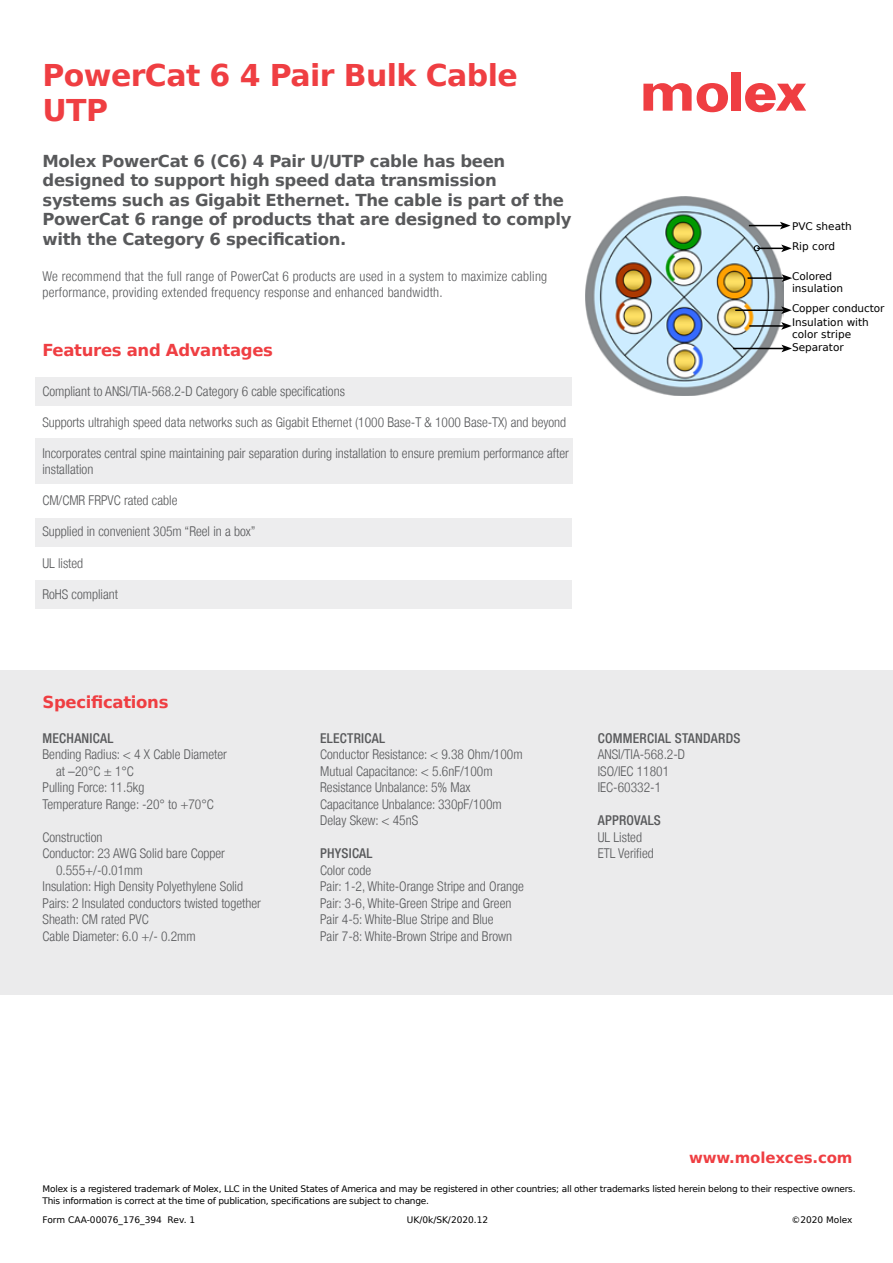
<style>
.page{position:relative;width:893px;height:1263px;background:#fff}
.page>*{position:absolute;margin:0;border:0;box-sizing:border-box;transform-origin:0 0}
.t1{font:700 30px/34.2px "Bitstream Vera Sans";letter-spacing:-.02em;color:#ef3e42}
.t2{font:700 16.5px/19.5px "Bitstream Vera Sans";letter-spacing:-.02em;color:#58595b}
.t3{font:700 16.5px "Bitstream Vera Sans";letter-spacing:-.02em;color:#ef3e42}
.t4{font:700 15px "Bitstream Vera Sans";letter-spacing:-.01em;color:#ef3e42}
.t5{font:300 condensed 13.5px/16.5px "Helvetica Neue LT";color:#58595b}
.t6{font:300 condensed 13.5px/16.5px "Helvetica Neue LT";letter-spacing:.02em;color:#58595b}
.t7{font:500 condensed 13.5px "Helvetica Neue LT";letter-spacing:.02em;color:#58595b}
.t8{font:10.5px/12px "Bitstream Vera Sans";color:#000}
.t9{font:9px/12px "Bitstream Vera Sans";letter-spacing:-.025em;color:#000}
.t10{font:9px "Bitstream Vera Sans";color:#000}
</style>
<div class="page">
<div style="left:731px;top:72px;width:10px;height:39px;background:#ef3e42"></div>
<svg style="left:643px;top:83px;width:85px;height:29px"></svg>
<svg style="left:745px;top:83px;width:61px;height:29px"></svg>
<div style="left:36px;top:378px;width:536px;height:28px;background:#ededee"></div>
<div style="left:36px;top:518px;width:536px;height:28px;background:#ededee"></div>
<div style="left:36px;top:580px;width:536px;height:28px;background:#ededee"></div>
<div style="left:0;top:670px;width:893px;height:324px;background:#ebebec"></div>
<img style="left:585px;top:197px;width:199px;height:199px">
<div style="left:36px;top:438px;width:537px;height:46px;background:#ededee"></div>
<hr style="left:749px;top:225px;width:33px;height:1px;background:#000">
<svg style="left:780px;top:222px;width:10px;height:7px"></svg>
<hr style="left:733px;top:348px;width:51px;height:1px;background:#000">
<svg style="left:781px;top:345px;width:11px;height:7px"></svg>
<hr style="left:749px;top:325px;width:35px;height:2px;background:#000">
<svg style="left:781px;top:322px;width:11px;height:8px"></svg>
<hr style="left:735px;top:309px;width:49px;height:2px;background:#000">
<svg style="left:781px;top:306px;width:11px;height:8px"></svg>
<hr style="left:747px;top:277px;width:37px;height:2px;background:#000">
<svg style="left:782px;top:274px;width:10px;height:8px"></svg>
<svg style="left:754px;top:244px;width:38px;height:8px"></svg>
<h1 class="t1" style="left:43px;top:59px;width:477px">PowerCat 6 4 Pair Bulk Cable<br>UTP</h1>
<p class="t2" style="left:43px;top:151px;width:530px">Molex PowerCat 6 (C6) 4 Pair U/UTP cable has been designed to support high speed data transmission systems such as Gigabit Ethernet. The cable is part of the PowerCat 6 range of products that are designed to comply with the Category 6 specification.</p>
<p class="t6" style="left:43px;top:268px;width:506px">We recommend that the full range of PowerCat 6 products are used in a system to maximize cabling performance, providing extended frequency response and enhanced bandwidth.</p>
<p class="t3" style="left:42px;top:341px;width:232px">Features and Advantages</p>
<p class="t5" style="left:42px;top:382px;width:304px">Compliant to ANSI/TIA-568.2-D Category 6 cable specifications</p>
<p class="t5" style="left:42px;top:414px;width:525px">Supports ultrahigh speed data networks such as Gigabit Ethernet (1000 Base-T &amp; 1000 Base-TX) and beyond</p>
<p class="t5" style="left:42px;top:445px;width:528px">Incorporates central spine maintaining pair separation during installation to ensure premium performance after installation</p>
<p class="t5" style="left:42px;top:492px;width:137px">CM/CMR FRPVC rated cable</p>
<p class="t5" style="left:42px;top:523px;width:215px">Supplied in convenient 305m “Reel in a box”</p>
<p class="t5" style="left:42px;top:554px;width:42px">UL listed</p>
<p class="t5" style="left:42px;top:585px;width:77px">RoHS compliant</p>
<p class="t3" style="left:43px;top:693px;width:127px">Specifications</p>
<p class="t7" style="left:43px;top:730px;width:72px">MECHANICAL</p>
<p class="t5" style="left:43px;top:746px;width:186px">Bending Radius: &lt; 4 X Cable Diameter</p>
<p class="t5" style="left:56px;top:762px;width:79px">at –20°C ± 1°C</p>
<p class="t5" style="left:43px;top:779px;width:103px">Pulling Force: 11.5kg</p>
<p class="t5" style="left:43px;top:795px;width:173px">Temperature Range: -20° to +70°C</p>
<p class="t5" style="left:43px;top:828px;width:61px">Construction</p>
<p class="t5" style="left:43px;top:845px;width:184px">Conductor: 23 AWG Solid bare Copper</p>
<p class="t5" style="left:56px;top:861px;width:88px">0.555+/-0.01mm</p>
<p class="t5" style="left:43px;top:878px;width:202px">Insulation: High Density Polyethylene Solid</p>
<p class="t5" style="left:43px;top:894px;width:220px">Pairs: 2 Insulated conductors twisted together</p>
<p class="t5" style="left:43px;top:911px;width:108px">Sheath: CM rated PVC</p>
<p class="t5" style="left:43px;top:927px;width:155px">Cable Diameter: 6.0 +/- 0.2mm</p>
<p class="t7" style="left:320px;top:730px;width:66px">ELECTRICAL</p>
<p class="t5" style="left:320px;top:746px;width:204px">Conductor Resistance: &lt; 9.38 Ohm/100m<br>Mutual Capacitance: &lt; 5.6nF/100m<br>Resistance Unbalance: 5% Max<br>Capacitance Unbalance: 330pF/100m<br>Delay Skew: &lt; 45nS</p>
<p class="t7" style="left:320px;top:845px;width:54px">PHYSICAL</p>
<p class="t5" style="left:320px;top:861px;width:205px">Color code<br>Pair: 1-2, White-Orange Stripe and Orange Pair: 3-6, White-Green Stripe and Green Pair 4-5: White-Blue Stripe and Blue<br>Pair 7-8: White-Brown Stripe and Brown</p>
<p class="t7" style="left:598px;top:730px;width:144px">COMMERCIAL STANDARDS</p>
<p class="t5" style="left:598px;top:746px;width:89px">ANSI/TIA-568.2-D<br>ISO/IEC 11801<br>IEC-60332-1</p>
<p class="t7" style="left:598px;top:812px;width:65px">APPROVALS</p>
<p class="t5" style="left:598px;top:828px;width:57px">UL Listed<br>ETL Verified</p>
<p class="t8" style="left:792px;top:217px;width:61px;line-height:19.6px">PVC sheath<br>Rip cord</p>
<p class="t8" style="left:792px;top:271px;width:53px">Colored insulation</p>
<p class="t8" style="left:792px;top:302px;width:94px">Copper conductor</p>
<p class="t8" style="left:792px;top:342px;width:53px">Separator</p>
<p class="t8" style="left:792px;top:316px;width:78px">Insulation with color stripe</p>
<p class="t4" style="left:689px;top:1149px;width:165px">www.molexces.com</p>
<p class="t9" style="left:43px;top:1182px;width:815px">Molex is a registered trademark of Molex, LLC in the United States of America and may be registered in other countries; all other trademarks listed herein belong to their respective owners.<br>This information is correct at the time of publication, specifications are subject to change.</p>
<p class="t10" style="left:43px;top:1215px;width:154px">Form CAA-00076_176_394 Rev. 1</p>
<p class="t10" style="left:407px;top:1215px;width:83px">UK/0k/SK/2020.12</p>
<p class="t10" style="left:791px;top:1215px;width:63px">©2020 Molex</p>
</div>
